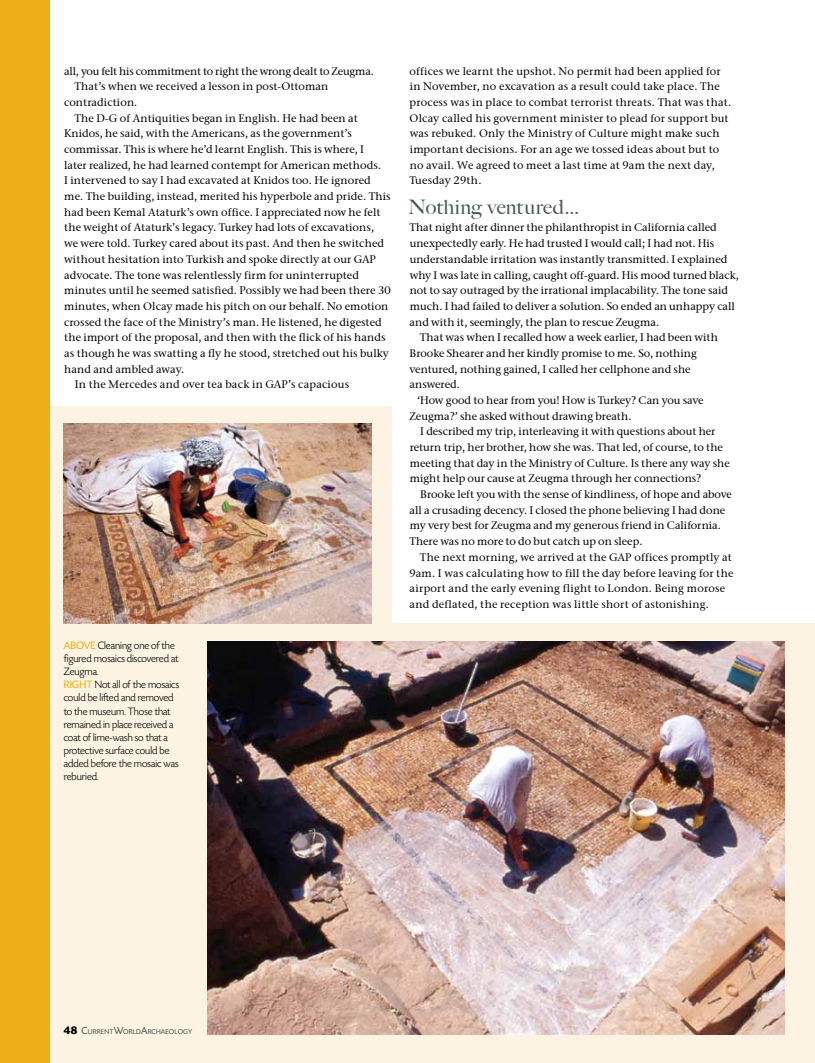
<style>
.page{position:relative;width:815px;height:1063px;background:#fff}
.page>*{position:absolute;margin:0;border:0;box-sizing:border-box;transform-origin:0 0}
.t1{font:500 20px "Big Caslon";letter-spacing:-.005em;color:#485950;scale:1.04 1}
.t2{font:300 11.25px/13.1px "Today SHOP";color:#000}
.t3{font:11px/15.6px "Stone Serif ITCTT Medium";letter-spacing:.005em;color:#000}
.t4{font:11px "Stone Serif ITCTT Medium";letter-spacing:-.015em;color:#000}
.t5{font:7.38px "Today SHOP";letter-spacing:.03em;color:#485950}
.s1{font-weight:400;color:#eeae19}
.s2{font-weight:700;font-size:11.75px;color:#000}
.s3{font-size:10.62px}
</style>
<div class="page">
<div style="left:392px;top:624px;width:423px;height:439px;background:#fdf3e2"></div>
<div style="left:46px;top:406px;width:346px;height:657px;background:#fdf3e2"></div>
<div style="left:0;top:0;width:50px;height:1063px;background:#eeae19"></div>
<img style="left:63px;top:424px;width:309px;height:200px">
<img style="left:208px;top:641px;width:577px;height:393px">
<p class="t4" style="left:64px;top:64px;width:311px">all, you felt his commitment to right the wrong dealt to Zeugma.</p>
<p class="t3" style="left:74px;top:79px;width:255px">That’s when we received a lesson in post-Ottoman</p>
<p class="t3" style="left:64px;top:94px;width:75px">contradiction.</p>
<p class="t3" style="left:74px;top:110px;width:285px">The D-G of Antiquities began in English. He had been at</p>
<p class="t3" style="left:64px;top:126px;width:289px">Knidos, he said, with the Americans, as the government’s</p>
<p class="t3" style="left:64px;top:141px;width:302px">commissar. This is where he’d learnt English. This is where, I</p>
<p class="t3" style="left:64px;top:157px;width:318px">later realized, he had learned contempt for American methods.</p>
<p class="t3" style="left:64px;top:173px;width:308px">I intervened to say I had excavated at Knidos too. He ignored</p>
<p class="t3" style="left:64px;top:188px;width:328px">me. The building, instead, merited his hyperbole and pride. This</p>
<p class="t3" style="left:64px;top:204px;width:318px">had been Kemal Ataturk’s own office. I appreciated now he felt</p>
<p class="t3" style="left:64px;top:220px;width:312px">the weight of Ataturk’s legacy. Turkey had lots of excavations,</p>
<p class="t3" style="left:64px;top:235px;width:322px">we were told. Turkey cared about its past. And then he switched</p>
<p class="t3" style="left:64px;top:251px;width:313px">without hesitation into Turkish and spoke directly at our GAP</p>
<p class="t3" style="left:64px;top:267px;width:296px">advocate. The tone was relentlessly firm for uninterrupted</p>
<p class="t3" style="left:64px;top:282px;width:328px">minutes until he seemed satisfied. Possibly we had been there 30</p>
<p class="t3" style="left:64px;top:298px;width:326px">minutes, when Olcay made his pitch on our behalf. No emotion</p>
<p class="t3" style="left:64px;top:314px;width:319px">crossed the face of the Ministry’s man. He listened, he digested</p>
<p class="t3" style="left:64px;top:330px;width:323px">the import of the proposal, and then with the flick of his hands</p>
<p class="t3" style="left:64px;top:345px;width:326px">as though he was swatting a fly he stood, stretched out his bulky</p>
<p class="t3" style="left:64px;top:361px;width:122px">hand and ambled away.</p>
<p class="t3" style="left:75px;top:377px;width:276px">In the Mercedes and over tea back in GAP’s capacious</p>
<p class="t2" style="left:64px;top:639px;width:117px"><span class="s1">ABOVE</span> Cleaning one of the figured mosaics discovered at<br>Zeugma.<br><span class="s1">RIGHT</span> Not all of the mosaics could be lifted and removed to the museum. Those that remained in place received a coat of lime-wash so that a protective surface could be added before the mosaic was reburied.</p>
<p class="t3" style="left:409px;top:63px;width:323px">offices we learnt the upshot. No permit had been applied for in November, no excavation as a result could take place. The process was in place to combat terrorist threats. That was that.<br>Olcay called his government minister to plead for support but was rebuked. Only the Ministry of Culture might make such important decisions. For an age we tossed ideas about but to no avail. We agreed to meet a last time at 9am the next day, Tuesday 29th.</p>
<h1 class="t1" style="left:408px;top:190px;width:167px">Nothing ventured…</h1>
<p class="t3" style="left:409px;top:220px;width:309px">That night after dinner the philanthropist in California called</p>
<p class="t3" style="left:410px;top:235px;width:306px">unexpectedly early. He had trusted I would call; I had not. His</p>
<p class="t3" style="left:410px;top:251px;width:319px">understandable irritation was instantly transmitted. I explained</p>
<p class="t3" style="left:410px;top:267px;width:331px">why I was late in calling, caught off-guard. His mood turned black,</p>
<p class="t3" style="left:410px;top:283px;width:320px">not to say outraged by the irrational implacability. The tone said</p>
<p class="t3" style="left:410px;top:298px;width:327px">much. I had failed to deliver a solution. So ended an unhappy call</p>
<p class="t3" style="left:410px;top:314px;width:251px">and with it, seemingly, the plan to rescue Zeugma.</p>
<p class="t3" style="left:420px;top:330px;width:300px">That was when I recalled how a week earlier, I had been with</p>
<p class="t3" style="left:410px;top:345px;width:289px">Brooke Shearer and her kindly promise to me. So, nothing</p>
<p class="t3" style="left:409px;top:361px;width:283px">ventured, nothing gained, I called her cellphone and she</p>
<p class="t3" style="left:410px;top:377px;width:52px">answered.</p>
<p class="t3" style="left:417px;top:392px;width:288px">‘How good to hear from you! How is Turkey? Can you save</p>
<p class="t3" style="left:409px;top:408px;width:223px">Zeugma?’ she asked without drawing breath.</p>
<p class="t3" style="left:420px;top:424px;width:297px">I described my trip, interleaving it with questions about her</p>
<p class="t3" style="left:410px;top:439px;width:315px">return trip, her brother, how she was. That led, of course, to the</p>
<p class="t3" style="left:410px;top:455px;width:322px">meeting that day in the Ministry of Culture. Is there any way she</p>
<p class="t3" style="left:410px;top:471px;width:293px">might help our cause at Zeugma through her connections?</p>
<p class="t3" style="left:420px;top:486px;width:313px">Brooke left you with the sense of kindliness, of hope and above</p>
<p class="t3" style="left:410px;top:502px;width:317px">all a crusading decency. I closed the phone believing I had done</p>
<p class="t3" style="left:410px;top:518px;width:313px">my very best for Zeugma and my generous friend in California.</p>
<p class="t3" style="left:409px;top:533px;width:235px">There was no more to do but catch up on sleep.</p>
<p class="t3" style="left:420px;top:549px;width:314px">The next morning, we arrived at the GAP offices promptly at</p>
<p class="t3" style="left:409px;top:565px;width:326px">9am. I was calculating how to fill the day before leaving for the</p>
<p class="t3" style="left:410px;top:581px;width:317px">airport and the early evening flight to London. Being morose</p>
<p class="t3" style="left:410px;top:596px;width:301px">and deflated, the reception was little short of astonishing.</p>
<p class="t5" style="left:64px;top:1028px;width:130px"><span class="s2">48</span> <span class="s3">C</span>URRENT<span class="s3">W</span>ORLD<span class="s3">A</span>RCHAEOLOGY</p>
</div>
